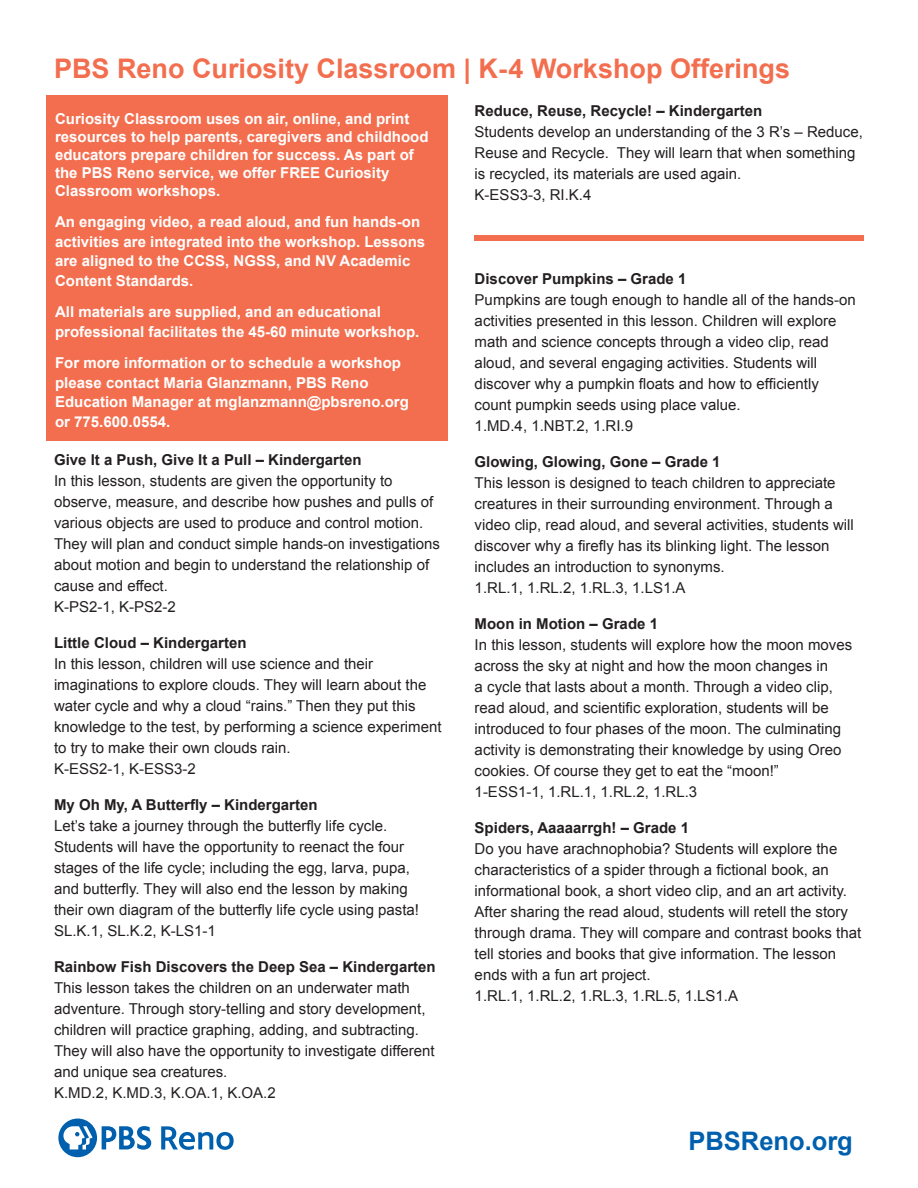
<style>
.page{position:relative;width:918px;height:1188px;background:#fff}
.page>*{position:absolute;margin:0;border:0;box-sizing:border-box;transform-origin:0 0}
.t1{font:700 27px "Arial";color:#f36e4e}
.t2{font:700 25.5px "Arial";color:#0160ae}
.t3{font:15px/21px "Arial";color:#231f20}
.t4{font:700 15px/19.5px "Arial";color:#fff}
.t5{font:700 15px "Arial";color:#231f20}
</style>
<div class="page">
<div style="left:46px;top:95px;width:402px;height:346px;background:#f36e4e"></div>
<div style="left:58px;top:1119px;width:39px;height:38px;background:#0160ae;border-radius:50%"></div>
<svg style="left:102px;top:1126px;width:49px;height:24px"></svg>
<svg style="left:63px;top:1126px;width:30px;height:23px"></svg>
<svg style="left:161px;top:1126px;width:73px;height:24px"></svg>
<div style="left:474px;top:235px;width:390px;height:6px;background:#f36e4e"></div>
<p class="t1" style="left:54px;top:51px;width:738px">PBS Reno Curiosity Classroom | K-4 Workshop Offerings</p>
<p class="t4" style="left:55px;top:110px;width:375px;line-height:18px">Curiosity Classroom uses on air, online, and print resources to help parents, caregivers and childhood educators prepare children for success. As part of the PBS Reno service, we offer FREE Curiosity Classroom workshops.</p>
<p class="t4" style="left:55px;top:213px;width:372px">An engaging video, a read aloud, and fun hands-on activities are integrated into the workshop. Lessons are aligned to the CCSS, NGSS, and NV Academic Content Standards.</p>
<p class="t4" style="left:55px;top:303px;width:327px">All materials are supplied, and an educational</p>
<p class="t4" style="left:55px;top:322px;width:366px">professional facilitates the 45-60 minute workshop.</p>
<p class="t4" style="left:55px;top:354px;width:355px">For more information or to schedule a workshop please contact Maria Glanzmann, PBS Reno Education Manager at mglanzmann@pbsreno.org or 775.600.0554.</p>
<p class="t5" style="left:475px;top:101px;width:289px">Reduce, Reuse, Recycle! – Kindergarten</p>
<p class="t3" style="left:475px;top:122px;width:390px">Students develop an understanding of the 3 R’s – Reduce,<br>Reuse and Recycle. They will learn that when something is recycled, its materials are used again.</p>
<p class="t3" style="left:475px;top:185px;width:118px">K-ESS3-3, RI.K.4</p>
<p class="t5" style="left:475px;top:269px;width:213px">Discover Pumpkins – Grade 1</p>
<p class="t3" style="left:475px;top:290px;width:383px">Pumpkins are tough enough to handle all of the hands-on activities presented in this lesson. Children will explore math and science concepts through a video clip, read aloud, and several engaging activities. Students will</p>
<p class="t3" style="left:475px;top:374px;width:346px">discover why a pumpkin floats and how to efficiently</p>
<p class="t3" style="left:475px;top:395px;width:267px">count pumpkin seeds using place value.</p>
<p class="t3" style="left:475px;top:416px;width:160px">1.MD.4, 1.NBT.2, 1.RI.9</p>
<p class="t5" style="left:475px;top:452px;width:247px">Glowing, Glowing, Gone – Grade 1</p>
<p class="t3" style="left:475px;top:473px;width:381px">This lesson is designed to teach children to appreciate creatures in their surrounding environment. Through a video clip, read aloud, and several activities, students will discover why a firefly has its blinking light. The lesson includes an introduction to synonyms.</p>
<p class="t3" style="left:475px;top:578px;width:212px">1.RL.1, 1.RL.2, 1.RL.3, 1.LS1.A</p>
<p class="t5" style="left:475px;top:614px;width:185px">Moon in Motion – Grade 1</p>
<p class="t3" style="left:475px;top:635px;width:379px">In this lesson, students will explore how the moon moves across the sky at night and how the moon changes in</p>
<p class="t3" style="left:475px;top:677px;width:368px">a cycle that lasts about a month. Through a video clip, read aloud, and scientific exploration, students will be introduced to four phases of the moon. The culminating activity is demonstrating their knowledge by using Oreo cookies. Of course they get to eat the “moon!”</p>
<p class="t3" style="left:475px;top:782px;width:224px">1-ESS1-1, 1.RL.1, 1.RL.2, 1.RL.3</p>
<p class="t5" style="left:475px;top:818px;width:216px">Spiders, Aaaaarrgh! – Grade 1</p>
<p class="t3" style="left:475px;top:839px;width:388px">Do you have arachnophobia? Students will explore the characteristics of a spider through a fictional book, an informational book, a short video clip, and an art activity.<br>After sharing the read aloud, students will retell the story through drama. They will compare and contrast books that tell stories and books that give information. The lesson ends with a fun art project.</p>
<p class="t3" style="left:475px;top:986px;width:265px">1.RL.1, 1.RL.2, 1.RL.3, 1.RL.5, 1.LS1.A</p>
<p class="t5" style="left:54px;top:450px;width:309px">Give It a Push, Give It a Pull – Kindergarten</p>
<p class="t3" style="left:54px;top:470px;width:340px">In this lesson, students are given the opportunity to</p>
<p class="t3" style="left:54px;top:491px;width:387px">observe, measure, and describe how pushes and pulls of various objects are used to produce and control motion.<br>They will plan and conduct simple hands-on investigations about motion and begin to understand the relationship of cause and effect.</p>
<p class="t3" style="left:54px;top:596px;width:123px">K-PS2-1, K-PS2-2</p>
<p class="t5" style="left:54px;top:633px;width:194px">Little Cloud – Kindergarten</p>
<p class="t3" style="left:54px;top:653px;width:321px">In this lesson, children will use science and their</p>
<p class="t3" style="left:54px;top:674px;width:389px">imaginations to explore clouds. They will learn about the water cycle and why a cloud “rains.” Then they put this knowledge to the test, by performing a science experiment to try to make their own clouds rain.</p>
<p class="t3" style="left:54px;top:758px;width:143px">K-ESS2-1, K-ESS3-2</p>
<p class="t5" style="left:54px;top:795px;width:265px">My Oh My, A Butterfly – Kindergarten</p>
<p class="t3" style="left:54px;top:815px;width:335px">Let’s take a journey through the butterfly life cycle.</p>
<p class="t3" style="left:54px;top:836px;width:352px">Students will have the opportunity to reenact the four</p>
<p class="t3" style="left:54px;top:857px;width:358px">stages of the life cycle; including the egg, larva, pupa,</p>
<p class="t3" style="left:54px;top:878px;width:355px">and butterfly. They will also end the lesson by making</p>
<p class="t3" style="left:54px;top:899px;width:367px">their own diagram of the butterfly life cycle using pasta!</p>
<p class="t3" style="left:54px;top:920px;width:163px">SL.K.1, SL.K.2, K-LS1-1</p>
<p class="t5" style="left:54px;top:957px;width:383px">Rainbow Fish Discovers the Deep Sea – Kindergarten</p>
<p class="t3" style="left:54px;top:977px;width:357px">This lesson takes the children on an underwater math</p>
<p class="t3" style="left:54px;top:998px;width:382px">adventure. Through story-telling and story development, children will practice graphing, adding, and subtracting.<br>They will also have the opportunity to investigate different and unique sea creatures.</p>
<p class="t3" style="left:54px;top:1082px;width:223px">K.MD.2, K.MD.3, K.OA.1, K.OA.2</p>
<p class="t2" style="left:689px;top:1124px;width:166px">PBSReno.org</p>
</div>
